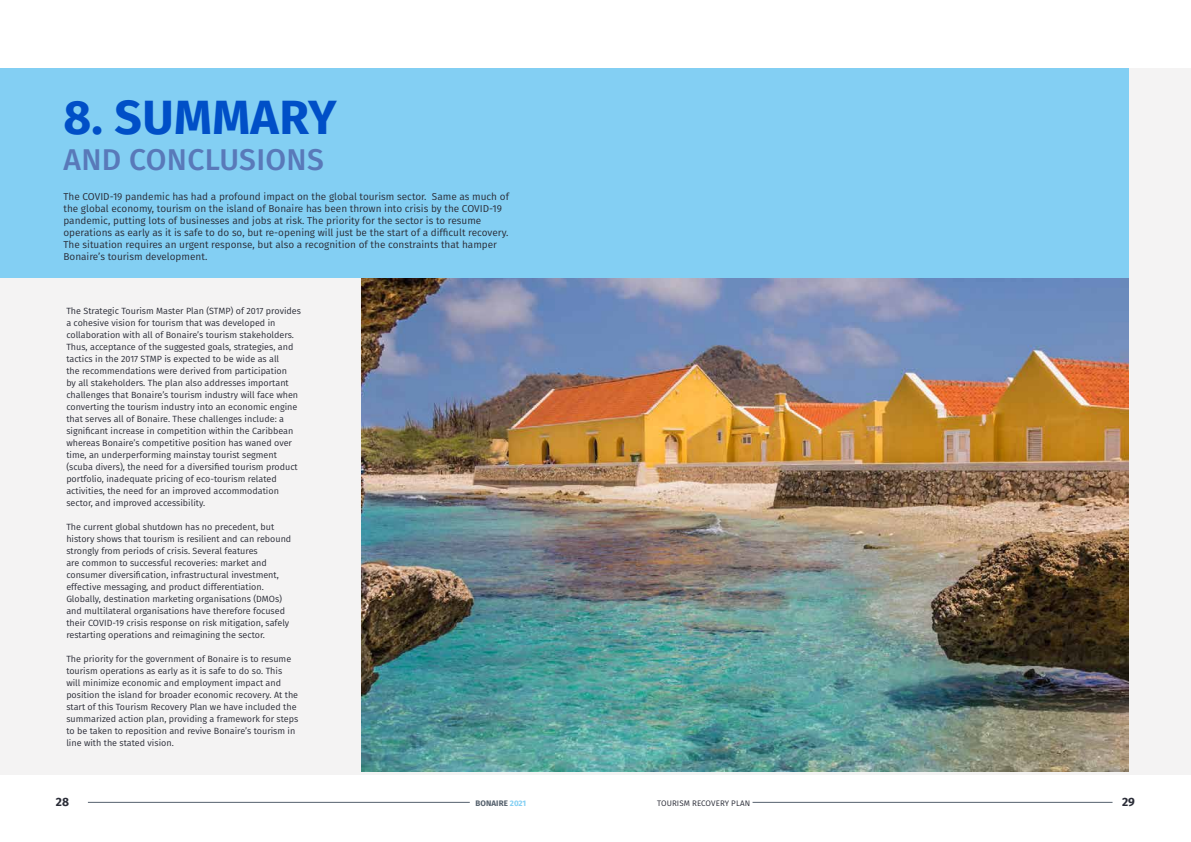
<style>
.page{position:relative;width:1191px;height:842px;background:#fff}
.page>*{position:absolute;margin:0;border:0;box-sizing:border-box;transform-origin:0 0}
.t1{font:700 48px "Fira Sans";letter-spacing:.01em;color:#004fc7}
.t2{font:500 30px "Fira Sans";letter-spacing:.01em;color:#5979b9}
.t3{font:700 12px "Fira Sans";color:#2a2c37}
.t4{font:10px/12px "Fira Sans";color:#2a2c37}
.t5{font:9px/12px "Fira Sans";color:#2a2c37}
.t6{font:8px "Fira Sans";letter-spacing:.01em;color:#2a2c37}
.t7{font:700 8px "Fira Sans";letter-spacing:.01em;color:#55616d}
.s1{color:#83cff3}
</style>
<div class="page">
<div style="left:0;top:68px;width:1191px;height:707px;background:#f4f3f3"></div>
<div style="left:0;top:68px;width:1128px;height:210px;background:#83cff3"></div>
<img style="left:361px;top:278px;width:767px;height:494px">
<hr style="left:88px;top:802px;width:382px;height:1px;background:#55616d">
<hr style="left:752px;top:802px;width:360px;height:1px;background:#55616d">
<h1 class="t1" style="left:63px;top:77px;width:274px">8. SUMMARY</h1>
<h2 class="t2" style="left:64px;top:135px;width:262px">AND CONCLUSIONS</h2>
<p class="t4" style="left:63px;top:190px;width:447px">The COVID-19 pandemic has had a profound impact on the global tourism sector. Same as much of the global economy, tourism on the island of Bonaire has been thrown into crisis by the COVID-19 pandemic, putting lots of businesses and jobs at risk. The priority for the sector is to resume operations as early as it is safe to do so, but re-opening will just be the start of a difficult recovery.<br>The situation requires an urgent response, but also a recognition of the constraints that hamper Bonaire’s tourism development.</p>
<p class="t5" style="left:66px;top:305px;width:236px">The Strategic Tourism Master Plan (STMP) of 2017 provides a cohesive vision for tourism that was developed in collaboration with all of Bonaire’s tourism stakeholders.<br>Thus, acceptance of the suggested goals, strategies, and tactics in the 2017 STMP is expected to be wide as all<br>the recommendations were derived from participation<br>by all stakeholders. The plan also addresses important challenges that Bonaire’s tourism industry will face when converting the tourism industry into an economic engine that serves all of Bonaire. These challenges include: a significant increase in competition within the Caribbean whereas Bonaire’s competitive position has waned over time, an underperforming mainstay tourist segment (scuba divers), the need for a diversified tourism product portfolio, inadequate pricing of eco-tourism related activities, the need for an improved accommodation sector, and improved accessibility.</p>
<p class="t5" style="left:66px;top:521px;width:226px">The current global shutdown has no precedent, but history shows that tourism is resilient and can rebound strongly from periods of crisis. Several features<br>are common to successful recoveries: market and consumer diversification, infrastructural investment, effective messaging, and product differentiation.<br>Globally, destination marketing organisations (DMOs) and multilateral organisations have therefore focused their COVID-19 crisis response on risk mitigation, safely restarting operations and reimagining the sector.</p>
<p class="t5" style="left:66px;top:653px;width:233px">The priority for the government of Bonaire is to resume tourism operations as early as it is safe to do so. This will minimize economic and employment impact and position the island for broader economic recovery. At the start of this Tourism Recovery Plan we have included the summarized action plan, providing a framework for steps to be taken to reposition and revive Bonaire’s tourism in line with the stated vision.</p>
<h3 class="t3" style="left:56px;top:792px;width:15px">28</h3>
<p class="t7" style="left:475px;top:797px;width:52px">BONAIRE <span class="s1">2021</span></p>
<p class="t6" style="left:657px;top:797px;width:94px">TOURISM RECOVERY PLAN</p>
<h3 class="t3" style="left:1122px;top:792px;width:14px">29</h3>
</div>
